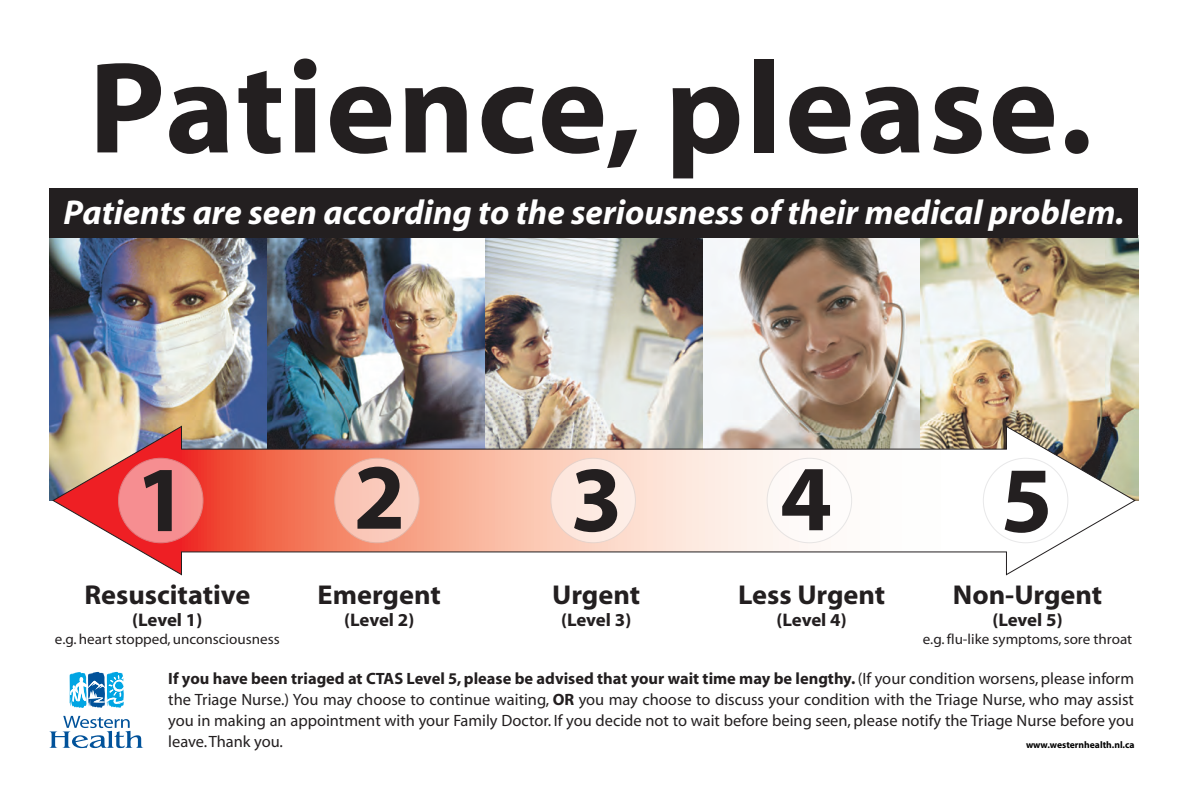
<style>
.page{position:relative;width:1188px;height:810px;background:#fff}
.page>*{position:absolute;margin:0;border:0;box-sizing:border-box;transform-origin:0 0}
.t1{font:italic 700 34.65px "Myriad";color:#fff}
.t2{font:700 27.3px "Myriad";color:#231f20}
.t3{font:700 18.3px "Myriad";letter-spacing:-.01em;color:#231f20}
.t4{font:16.35px/21.1px "Myriad";color:#231f20;text-align:justify}
.t5{font:14.55px "Myriad";color:#231f20}
.t6{font:700 9.6px "Myriad";color:#000}
.s1{font-weight:700}
</style>
<div class="page">
<img style="left:49px;top:236px;width:1089px;height:265px">
<svg style="left:97px;top:63px;width:64px;height:89px"></svg>
<svg style="left:169px;top:87px;width:59px;height:67px"></svg>
<svg style="left:239px;top:71px;width:42px;height:83px"></svg>
<svg style="left:294px;top:59px;width:22px;height:93px;background:#4d4a4a"></svg>
<svg style="left:330px;top:87px;width:61px;height:67px"></svg>
<svg style="left:405px;top:87px;width:62px;height:65px"></svg>
<svg style="left:482px;top:87px;width:52px;height:67px"></svg>
<svg style="left:542px;top:87px;width:95px;height:81px"></svg>
<svg style="left:673px;top:87px;width:66px;height:91px"></svg>
<div style="left:754px;top:59px;width:20px;height:93px;background:#231f20"></div>
<svg style="left:789px;top:87px;width:61px;height:67px"></svg>
<svg style="left:861px;top:87px;width:58px;height:67px"></svg>
<svg style="left:933px;top:87px;width:49px;height:67px"></svg>
<svg style="left:993px;top:87px;width:61px;height:67px"></svg>
<div style="left:1065px;top:130px;width:24px;height:24px;background:#231f20;border-radius:50%"></div>
<svg style="left:49px;top:716px;width:94px;height:32px"></svg>
<svg style="left:70px;top:671px;width:54px;height:37px"></svg>
<div style="left:50px;top:189px;width:1088px;height:49px;background:#231f20"></div>
<img style="left:51px;top:425px;width:1085px;height:151px">
<div style="left:118px;top:458px;width:85px;height:85px;background:#f68e91;border:1px solid #d1d2d4;border-radius:50%"></div>
<svg style="left:144px;top:470px;width:28px;height:61px"></svg>
<div style="left:334px;top:458px;width:86px;height:85px;background:#fff;border:1px solid #d1d2d4;border-radius:50%;opacity:.5"></div>
<svg style="left:357px;top:467px;width:44px;height:62px;background:#836b65"></svg>
<div style="left:550px;top:458px;width:86px;height:85px;background:#fff;border:1px solid #d1d2d4;border-radius:50%;opacity:.5"></div>
<svg style="left:574px;top:469px;width:43px;height:63px;background:#847976"></svg>
<div style="left:767px;top:458px;width:85px;height:85px;background:#fff;border:1px solid #d1d2d4;border-radius:50%"></div>
<svg style="left:782px;top:469px;width:48px;height:61px"></svg>
<div style="left:983px;top:458px;width:85px;height:85px;background:#fff;border:1px solid #d1d2d4;border-radius:50%"></div>
<svg style="left:1005px;top:471px;width:43px;height:62px"></svg>
<h1 class="t1" style="left:64px;top:194px;width:1062px">Patients are seen according to the seriousness of their medical problem.</h1>
<h2 class="t2" style="left:84px;top:581px;width:167px">Resuscitative</h2>
<p class="t3" style="left:132px;top:611px;width:72px">(Level 1)</p>
<p class="t5" style="left:55px;top:632px;width:226px">e.g. heart stopped, unconsciousness</p>
<h2 class="t2" style="left:318px;top:581px;width:125px">Emergent</h2>
<p class="t3" style="left:344px;top:611px;width:72px">(Level 2)</p>
<h2 class="t2" style="left:552px;top:581px;width:89px">Urgent</h2>
<p class="t3" style="left:561px;top:611px;width:72px">(Level 3)</p>
<h2 class="t2" style="left:738px;top:581px;width:149px">Less Urgent</h2>
<p class="t3" style="left:777px;top:611px;width:72px">(Level 4)</p>
<h2 class="t2" style="left:953px;top:581px;width:151px">Non-Urgent</h2>
<p class="t3" style="left:993px;top:611px;width:72px">(Level 5)</p>
<p class="t5" style="left:923px;top:632px;width:211px">e.g. flu-like symptoms, sore throat</p>
<p class="t4" style="left:168px;top:668px;width:967px"><span class="s1">If you have been triaged at CTAS Level 5, please be advised that your wait time may be lengthy.</span> (If your condition worsens, please inform the Triage Nurse.) You may choose to continue waiting, <span class="s1">OR</span> you may choose to discuss your condition with the Triage Nurse, who may assist you in making an appointment with your Family Doctor. If you decide not to wait before being seen, please notify the Triage Nurse before you leave. Thank you.</p>
<p class="t6" style="left:1026px;top:740px;width:110px">www.westernhealth.nl.ca</p>
</div>
